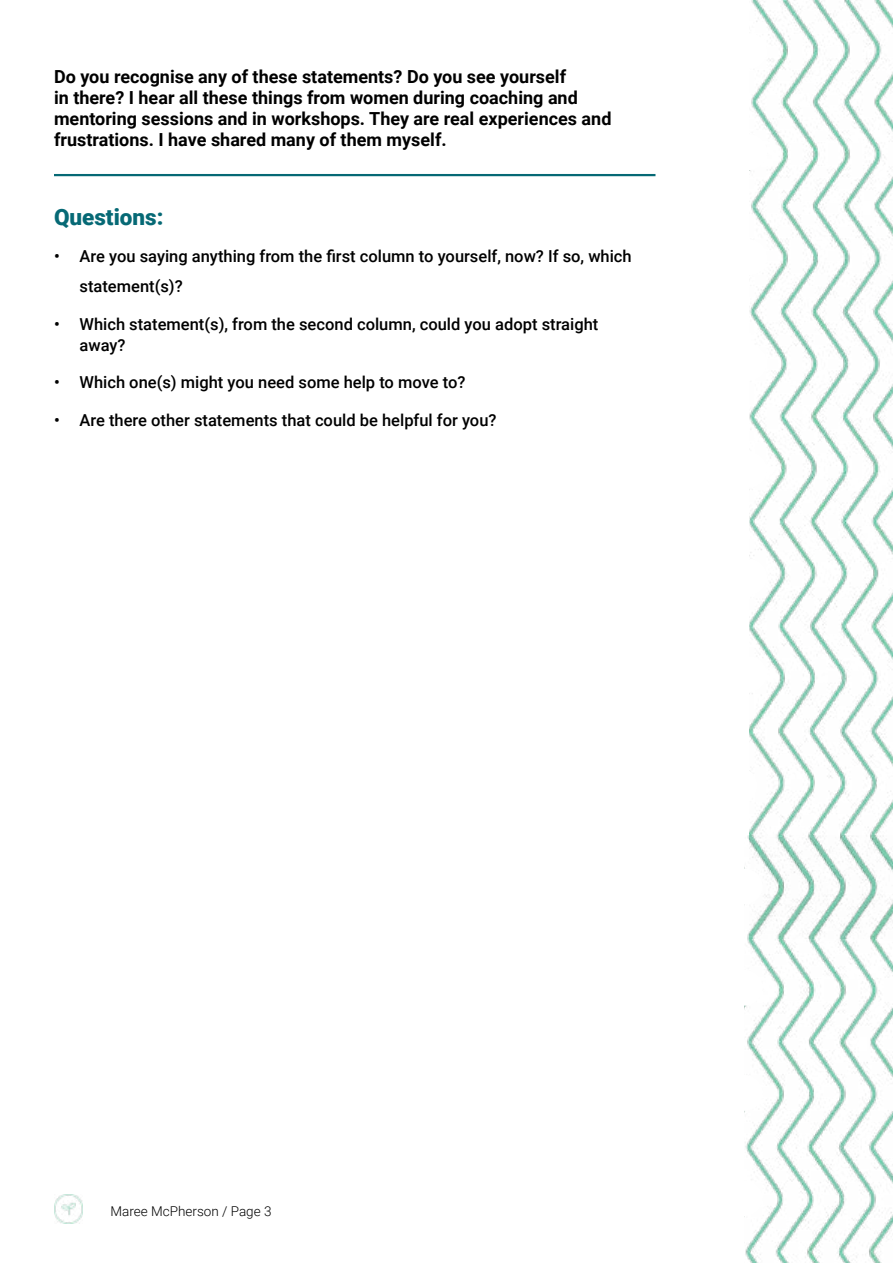
<style>
.page{position:relative;width:893px;height:1263px;background:#fff}
.page>*{position:absolute;margin:0;border:0;box-sizing:border-box;transform-origin:0 0}
.t1{font:900 22.5px "Roboto";color:#066975}
.t2{font:700 18px/21px "Roboto";color:#000}
.t3{font:500 16.5px/30px "Roboto";color:#000}
.t4{font:300 13.5px "Roboto";color:#000}
</style>
<div class="page">
<img style="left:54px;top:1194px;width:29px;height:29px">
<img style="left:749px;top:0;width:144px;height:835px">
<div style="left:731px;top:33px;width:36px;height:36px;background:#fff;border-radius:50%"></div>
<div style="left:731px;top:134px;width:36px;height:36px;background:#fff;border-radius:50%"></div>
<div style="left:731px;top:239px;width:36px;height:36px;background:#fff;border-radius:50%"></div>
<div style="left:731px;top:345px;width:36px;height:36px;background:#fff;border-radius:50%"></div>
<div style="left:731px;top:452px;width:36px;height:36px;background:#fff;border-radius:50%"></div>
<div style="left:731px;top:559px;width:36px;height:36px;background:#fff;border-radius:50%"></div>
<div style="left:731px;top:656px;width:36px;height:36px;background:#fff;border-radius:50%"></div>
<div style="left:722px;top:768px;width:35px;height:36px;background:#fff;border-radius:50%"></div>
<img style="left:745px;top:835px;width:148px;height:428px">
<div style="left:727px;top:868px;width:36px;height:36px;background:#fff;border-radius:50%"></div>
<div style="left:727px;top:970px;width:36px;height:36px;background:#fff;border-radius:50%"></div>
<div style="left:727px;top:1075px;width:36px;height:36px;background:#fff;border-radius:50%"></div>
<div style="left:727px;top:1180px;width:36px;height:36px;background:#fff;border-radius:50%"></div>
<hr style="left:54px;top:174px;width:601px;height:2px;background:#066975">
<p class="t2" style="left:54px;top:66px;width:559px">Do you recognise any of these statements? Do you see yourself<br>in there? I hear all these things from women during coaching and mentoring sessions and in workshops. They are real experiences and frustrations. I have shared many of them myself.</p>
<h1 class="t1" style="left:54px;top:201px;width:111px">Questions:</h1>
<p class="t3" style="left:79px;top:241px;width:554px;text-indent:-25px">• Are you saying anything from the first column to yourself, now? If so, which statement(s)?</p>
<p class="t3" style="left:79px;top:313px;width:520px;line-height:21px;text-indent:-25px">• Which statement(s), from the second column, could you adopt straight away?</p>
<p class="t3" style="left:54px;top:367px;width:413px">• Which one(s) might you need some help to move to?</p>
<p class="t3" style="left:54px;top:404px;width:444px">• Are there other statements that could be helpful for you?</p>
<p class="t4" style="left:111px;top:1202px;width:162px">Maree McPherson / Page 3</p>
</div>
